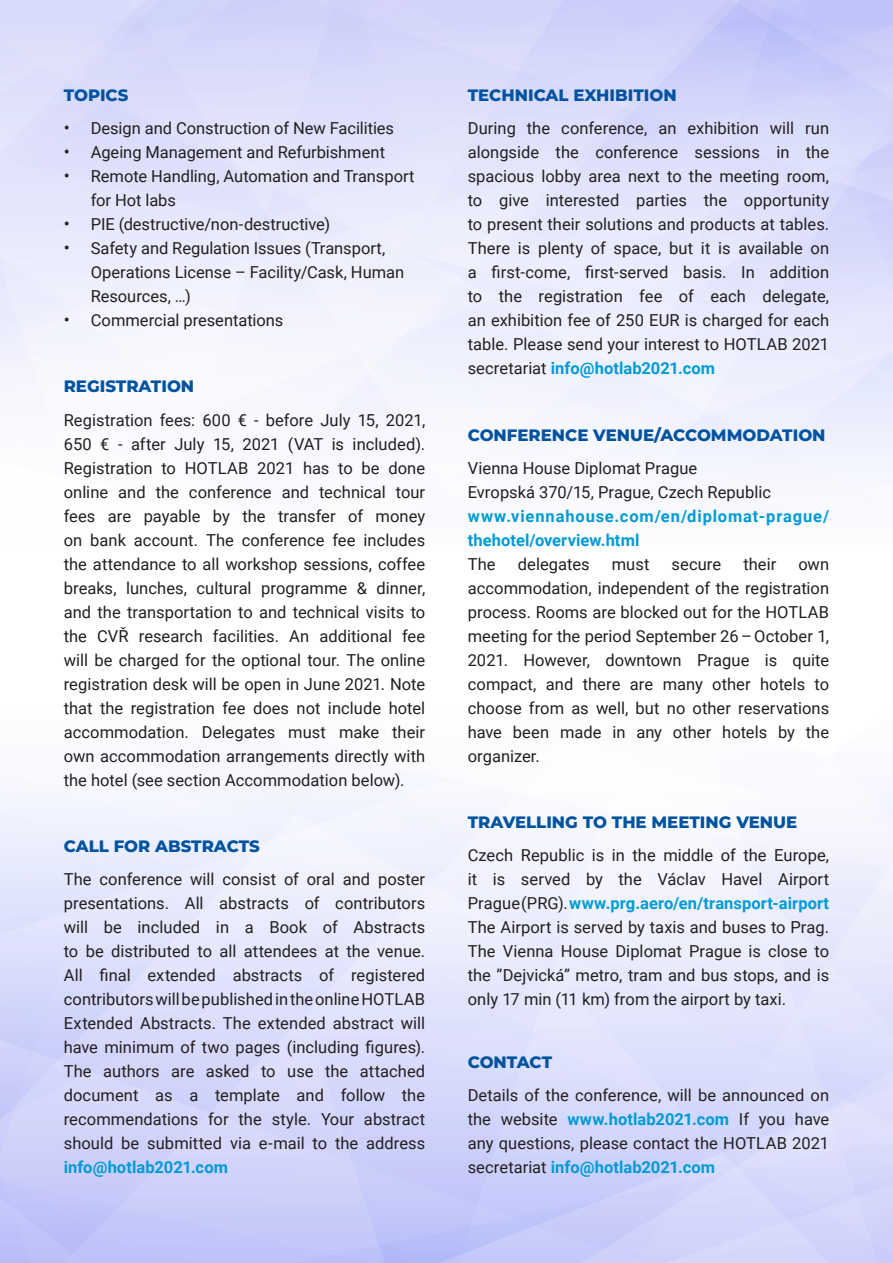
<style>
.page{position:relative;width:893px;height:1263px;background:#fff}
.page>*{position:absolute;margin:0;border:0;box-sizing:border-box;transform-origin:0 0}
.t1{font:16.5px/24px "Roboto";color:#231f20;text-align:justify}
.t2{font:800 16.5px "Montserrat";color:#0153a0}
.t3{font:700 16.5px/24px "Roboto";letter-spacing:.05em;color:#009bd5}
.t4{font:800 16.5px "Montserrat";color:#01539e}
.s1{font-size:18px}
.s2{font-weight:700;color:#009bd5}
</style>
<div class="page">
<p class="t2" style="left:64px;top:83px;width:66px">TOPICS</p>
<p class="t1" style="left:64px;top:116px;width:332px"><span class="s1">•</span> Design and Construction of New Facilities</p>
<p class="t1" style="left:64px;top:140px;width:323px"><span class="s1">•</span> Ageing Management and Refurbishment</p>
<p class="t1" style="left:91px;top:164px;width:325px;text-indent:-27px"><span class="s1">•</span> Remote Handling, Automation and Transport for Hot labs</p>
<p class="t1" style="left:64px;top:212px;width:268px"><span class="s1">•</span> PIE (destructive/non-destructive)</p>
<p class="t1" style="left:91px;top:236px;width:315px;text-align:left;text-indent:-27px"><span class="s1">•</span> Safety and Regulation Issues (Transport,<br>Operations License – Facility/Cask, Human<br>Resources, …)</p>
<p class="t1" style="left:64px;top:308px;width:221px"><span class="s1">•</span> Commercial presentations</p>
<p class="t2" style="left:64px;top:374px;width:132px">REGISTRATION</p>
<p class="t1" style="left:64px;top:407px;width:363px">Registration fees: 600 € - before July 15, 2021, 650 € - after July 15, 2021 (VAT is included).<br>Registration to HOTLAB 2021 has to be done online and the conference and technical tour fees are payable by the transfer of money on bank account. The conference fee includes the attendance to all workshop sessions, coffee breaks, lunches, cultural programme &amp; dinner, and the transportation to and technical visits to the CVŘ research facilities. An additional fee will be charged for the optional tour. The online registration desk will be open in June 2021. Note that the registration fee does not include hotel accommodation. Delegates must make their own accommodation arrangements directly with the hotel (see section Accommodation below).</p>
<p class="t2" style="left:64px;top:834px;width:198px">CALL FOR ABSTRACTS</p>
<p class="t1" style="left:64px;top:866px;width:363px">The conference will consist of oral and poster presentations. All abstracts of contributors will be included in a Book of Abstracts to be distributed to all attendees at the venue.<br>All final extended abstracts of registered contributorswillbepublishedintheonlineHOTLAB Extended Abstracts. The extended abstract will have minimum of two pages (including figures).<br>The authors are asked to use the attached document as a template and follow the recommendations for the style. Your abstract should be submitted via e-mail to the address <span class="s2">info@hotlab2021.com</span></p>
<p class="t2" style="left:468px;top:83px;width:211px">TECHNICAL EXHIBITION</p>
<p class="t1" style="left:468px;top:116px;width:363px">During the conference, an exhibition will run alongside the conference sessions in the spacious lobby area next to the meeting room, to give interested parties the opportunity to present their solutions and products at tables.<br>There is plenty of space, but it is available on a first-come, first-served basis. In addition to the registration fee of each delegate, an exhibition fee of 250 EUR is charged for each table. Please send your interest to HOTLAB 2021 secretariat <span class="s2">info@hotlab2021.com</span></p>
<p class="t2" style="left:468px;top:423px;width:359px">CONFERENCE VENUE/ACCOMMODATION</p>
<p class="t1" style="left:468px;top:456px;width:231px">Vienna House Diplomat Prague</p>
<p class="t1" style="left:468px;top:480px;width:305px">Evropská 370/15, Prague, Czech Republic</p>
<p class="t3" style="left:468px;top:504px;width:363px">www.viennahouse.com/en/diplomat-prague/ thehotel/overview.html</p>
<p class="t1" style="left:468px;top:552px;width:29px">The</p>
<p class="t1" style="left:518px;top:552px;width:73px">delegates</p>
<p class="t1" style="left:612px;top:552px;width:39px">must</p>
<p class="t1" style="left:672px;top:552px;width:51px">secure</p>
<p class="t1" style="left:743px;top:552px;width:34px">their</p>
<p class="t1" style="left:468px;top:552px;width:363px;text-indent:331px">own accommodation, independent of the registration process. Rooms are blocked out for the HOTLAB meeting for the period September 26–October 1, 2021. However, downtown Prague is quite compact, and there are many other hotels to choose from as well, but no other reservations have been made in any other hotels by the organizer.</p>
<p class="t4" style="left:468px;top:810px;width:331px">TRAVELLING TO THE MEETING VENUE</p>
<p class="t1" style="left:468px;top:842px;width:363px">Czech Republic is in the middle of the Europe, it is served by the Václav Havel Airport Prague(PRG).<span class="s2">www.prg.aero/en/transport-airport </span>The Airport is served by taxis and buses to Prag.<br>The Vienna House Diplomat Prague is close to the ”Dejvická” metro, tram and bus stops, and is only 17 min (11 km) from the airport by taxi.</p>
<p class="t2" style="left:468px;top:1050px;width:86px">CONTACT</p>
<p class="t1" style="left:468px;top:1082px;width:363px">Details of the conference, will be announced on the website <span class="s2">www.hotlab2021.com</span> If you have any questions, please contact the HOTLAB 2021 secretariat <span class="s2">info@hotlab2021.com</span></p>
</div>
